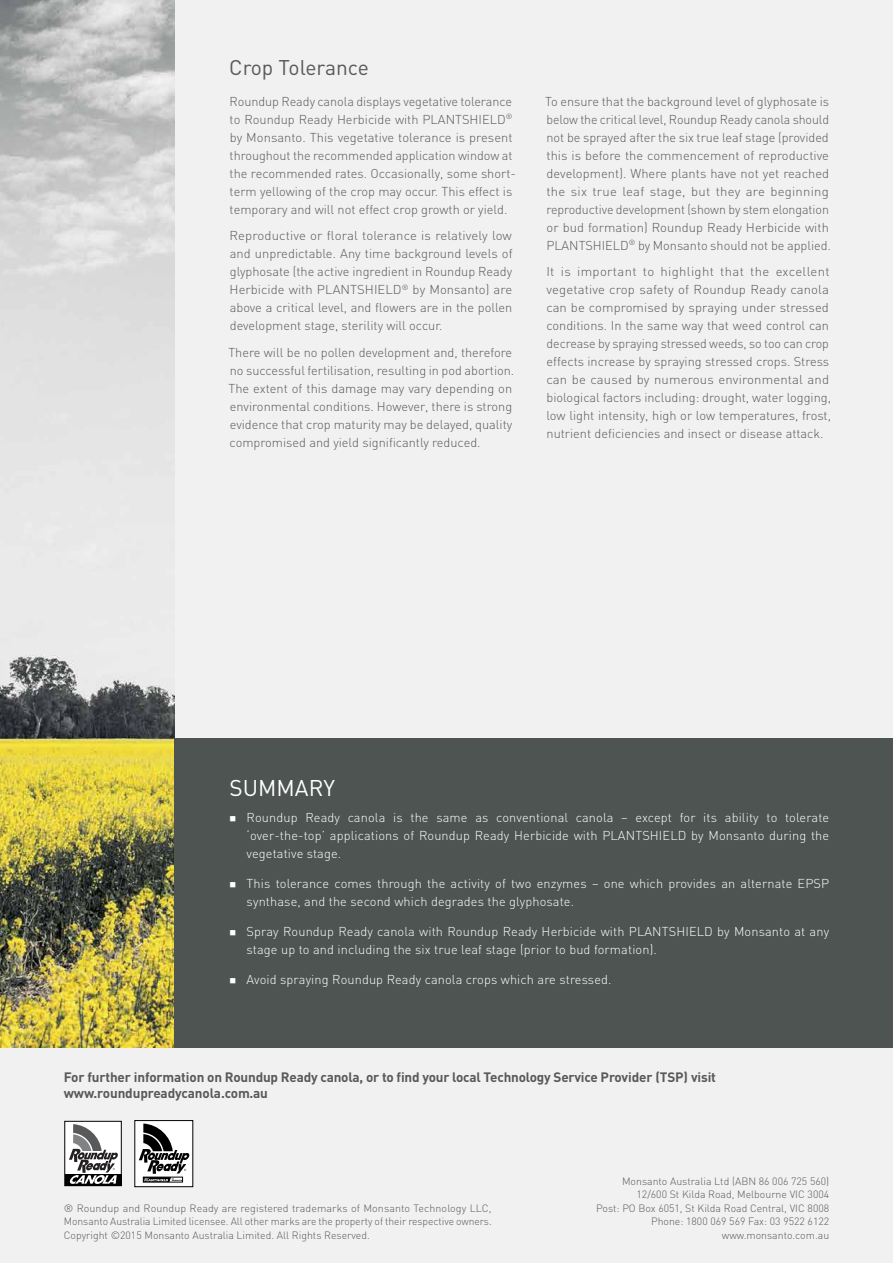
<style>
.page{position:relative;width:893px;height:1263px;background:#f1f1f2}
.page>*{position:absolute;margin:0;border:0;box-sizing:border-box;transform-origin:0 0}
.t1{font:22.5px "DIN";color:#fff}
.t2{font:21px "DIN";color:#58595b}
.t3{font:700 13.5px/16.5px "DIN";letter-spacing:-.015em;color:#58595b}
.t4{font:300 12.75px/18px "DIN";color:#58595b}
.t5{font:300 12.75px/18px "DIN";letter-spacing:.01em;color:#fff}
.t6{font:300 10.5px/13.5px "DIN";color:#58595b;text-align:justify}
</style>
<div class="page">
<img style="left:0;top:0;width:174px;height:1047px">
<div style="left:174px;top:738px;width:719px;height:309px;background:#4e5452"></div>
<div style="left:65px;top:1121px;width:56px;height:65px;background:#fff"></div>
<div style="left:64px;top:1121px;width:58px;height:65px;border:1px solid #000"></div>
<div style="left:65px;top:1174px;width:56px;height:11px;background:#000"></div>
<svg style="left:69px;top:1124px;width:49px;height:60px"></svg>
<div style="left:135px;top:1120px;width:58px;height:67px;background:#fff"></div>
<svg style="left:139px;top:1123px;width:50px;height:59px"></svg>
<div style="left:134px;top:1120px;width:59px;height:67px;border:1px solid #000"></div>
<h2 class="t2" style="left:229px;top:54px;width:141px">Crop Tolerance</h2>
<p class="t4" style="left:230px;top:92px;width:288px">Roundup Ready canola displays vegetative tolerance to Roundup Ready Herbicide with PLANTSHIELD<sup>® </sup>by Monsanto. This vegetative tolerance is present throughout the recommended application window at the recommended rates. Occasionally, some short&shy;term yellowing of the crop may occur. This effect is temporary and will not effect crop growth or yield.</p>
<p class="t4" style="left:230px;top:226px;width:285px;text-align:justify">Reproductive or floral tolerance is relatively low and unpredictable. Any time background levels of glyphosate (the active ingredient in Roundup Ready Herbicide with PLANTSHIELD<sup>®</sup> by Monsanto) are above a critical level, and flowers are in the pollen development stage, sterility will occur.</p>
<p class="t4" style="left:228px;top:343px;width:287px">There will be no pollen development and, therefore no successful fertilisation, resulting in pod abortion.<br>The extent of this damage may vary depending on environmental conditions. However, there is strong evidence that crop maturity may be delayed, quality compromised and yield significantly reduced.</p>
<p class="t4" style="left:545px;top:92px;width:287px">To ensure that the background level of glyphosate is below the critical level, Roundup Ready canola should not be sprayed after the six true leaf stage (provided this is before the commencement of reproductive development). Where plants have not yet reached the six true leaf stage, but they are beginning reproductive development (shown by stem elongation or bud formation) Roundup Ready Herbicide with PLANTSHIELD<sup>®</sup> by Monsanto should not be applied.</p>
<p class="t4" style="left:546px;top:262px;width:286px">It is important to highlight that the excellent vegetative crop safety of Roundup Ready canola can be compromised by spraying under stressed conditions. In the same way that weed control can decrease by spraying stressed weeds, so too can crop effects increase by spraying stressed crops. Stress can be caused by numerous environmental and biological factors including: drought, water logging, low light intensity, high or low temperatures, frost, nutrient deficiencies and insect or disease attack.</p>
<h1 class="t1" style="left:230px;top:773px;width:107px">SUMMARY</h1>
<p class="t5" style="left:247px;top:808px;width:584px;text-align:justify;text-indent:-17px">■ Roundup Ready canola is the same as conventional canola – except for its ability to tolerate ‘over-the-top’ applications of Roundup Ready Herbicide with PLANTSHIELD by Monsanto during the vegetative stage.</p>
<p class="t5" style="left:247px;top:874px;width:584px;text-indent:-17px">■ This tolerance comes through the activity of two enzymes – one which provides an alternate EPSP synthase, and the second which degrades the glyphosate.</p>
<p class="t5" style="left:247px;top:922px;width:584px;text-indent:-17px">■ Spray Roundup Ready canola with Roundup Ready Herbicide with PLANTSHIELD by Monsanto at any stage up to and including the six true leaf stage (prior to bud formation).</p>
<p class="t5" style="left:230px;top:970px;width:383px">■ Avoid spraying Roundup Ready canola crops which are stressed.</p>
<p class="t3" style="left:64px;top:1068px;width:654px">For further information on Roundup Ready canola, or to find your local Technology Service Provider (TSP) visit www.roundupreadycanola.com.au</p>
<p class="t6" style="left:64px;top:1201px;width:429px">® Roundup and Roundup Ready are registered trademarks of Monsanto Technology LLC, Monsanto Australia Limited licensee. All other marks are the property of their respective owners.<br>Copyright ©2015 Monsanto Australia Limited. All Rights Reserved.</p>
<p class="t6" style="left:596px;top:1174px;width:235px;text-align:right">Monsanto Australia Ltd (ABN 86 006 725 560)<br>12/600 St Kilda Road, Melbourne VIC 3004<br>Post: PO Box 6051, St Kilda Road Central, VIC 8008<br>Phone: 1800 069 569 Fax: 03 9522 6122 www.monsanto.com.au</p>
</div>
